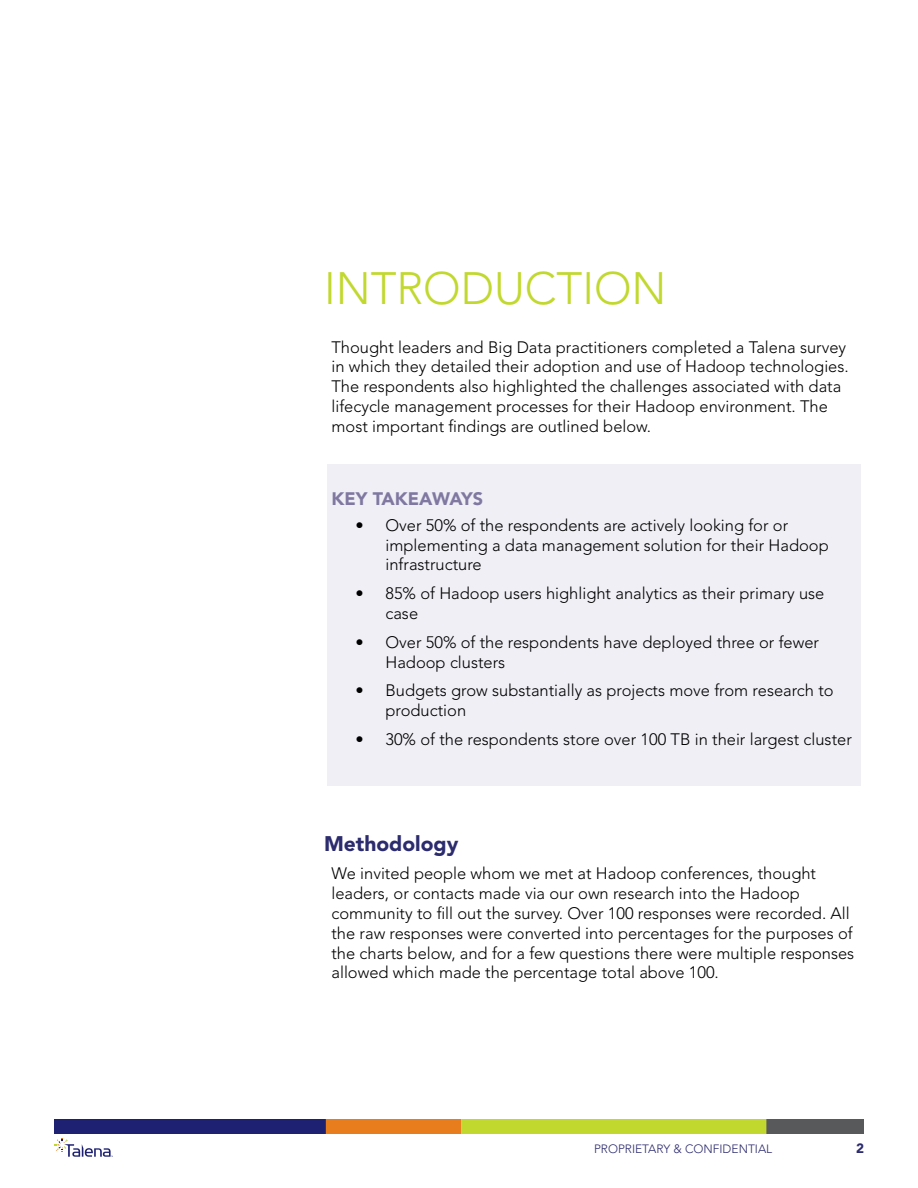
<style>
.page{position:relative;width:918px;height:1188px;background:#fff}
.page>*{position:absolute;margin:0;border:0;box-sizing:border-box;transform-origin:0 0}
.t1{font:300 45px "Avenir LT Std";color:#c1d82f}
.t2{font:900 21px "Avenir LT Std";color:#2c2b6e}
.t3{font:900 18px "Avenir LT Std";color:#8078a1}
.t4{font:300 16.5px/19.8px "Avenir LT Std";color:#000}
.t5{font:900 13.5px "Avenir LT Std";color:#2c2b6e}
.t6{font:300 12px "Avenir LT Std";color:#2c2b6e}
</style>
<div class="page">
<div style="left:54px;top:1119px;width:273px;height:15px;background:#1e2171"></div>
<div style="left:326px;top:1119px;width:135px;height:15px;background:#e87d1e"></div>
<div style="left:461px;top:1119px;width:307px;height:15px;background:#c1d82f"></div>
<div style="left:766px;top:1119px;width:98px;height:15px;background:#58595b"></div>
<svg style="left:54px;top:1138px;width:59px;height:19px"></svg>
<div style="left:327px;top:464px;width:534px;height:322px;background:#efeff5"></div>
<h1 class="t1" style="left:324px;top:262px;width:344px">INTRODUCTION</h1>
<p class="t4" style="left:332px;top:337px;width:519px">Thought leaders and Big Data practitioners completed a Talena survey in which they detailed their adoption and use of Hadoop technologies.<br>The respondents also highlighted the challenges associated with data lifecycle management processes for their Hadoop environment. The most important findings are outlined below.</p>
<p class="t3" style="left:332px;top:488px;width:153px">KEY TAKEAWAYS</p>
<p class="t4" style="left:385px;top:515px;width:445px;text-indent:-30px">• Over 50% of the respondents are actively looking for or implementing a data management solution for their Hadoop infrastructure</p>
<p class="t4" style="left:385px;top:584px;width:440px;text-indent:-30px">• 85% of Hadoop users highlight analytics as their primary use case</p>
<p class="t4" style="left:385px;top:632px;width:435px;text-indent:-30px">• Over 50% of the respondents have deployed three or fewer<br>Hadoop clusters</p>
<p class="t4" style="left:385px;top:681px;width:450px;text-indent:-30px">• Budgets grow substantially as projects move from research to production</p>
<p class="t4" style="left:356px;top:729px;width:498px">• 30% of the respondents store over 100 TB in their largest cluster</p>
<p class="t2" style="left:324px;top:831px;width:136px">Methodology</p>
<p class="t4" style="left:332px;top:864px;width:524px">We invited people whom we met at Hadoop conferences, thought leaders, or contacts made via our own research into the Hadoop community to fill out the survey. Over 100 responses were recorded. All the raw responses were converted into percentages for the purposes of the charts below, and for a few questions there were multiple responses allowed which made the percentage total above 100.</p>
<p class="t6" style="left:594px;top:1142px;width:180px">PROPRIETARY &amp; CONFIDENTIAL</p>
<p class="t5" style="left:856px;top:1140px;width:9px">2</p>
</div>
